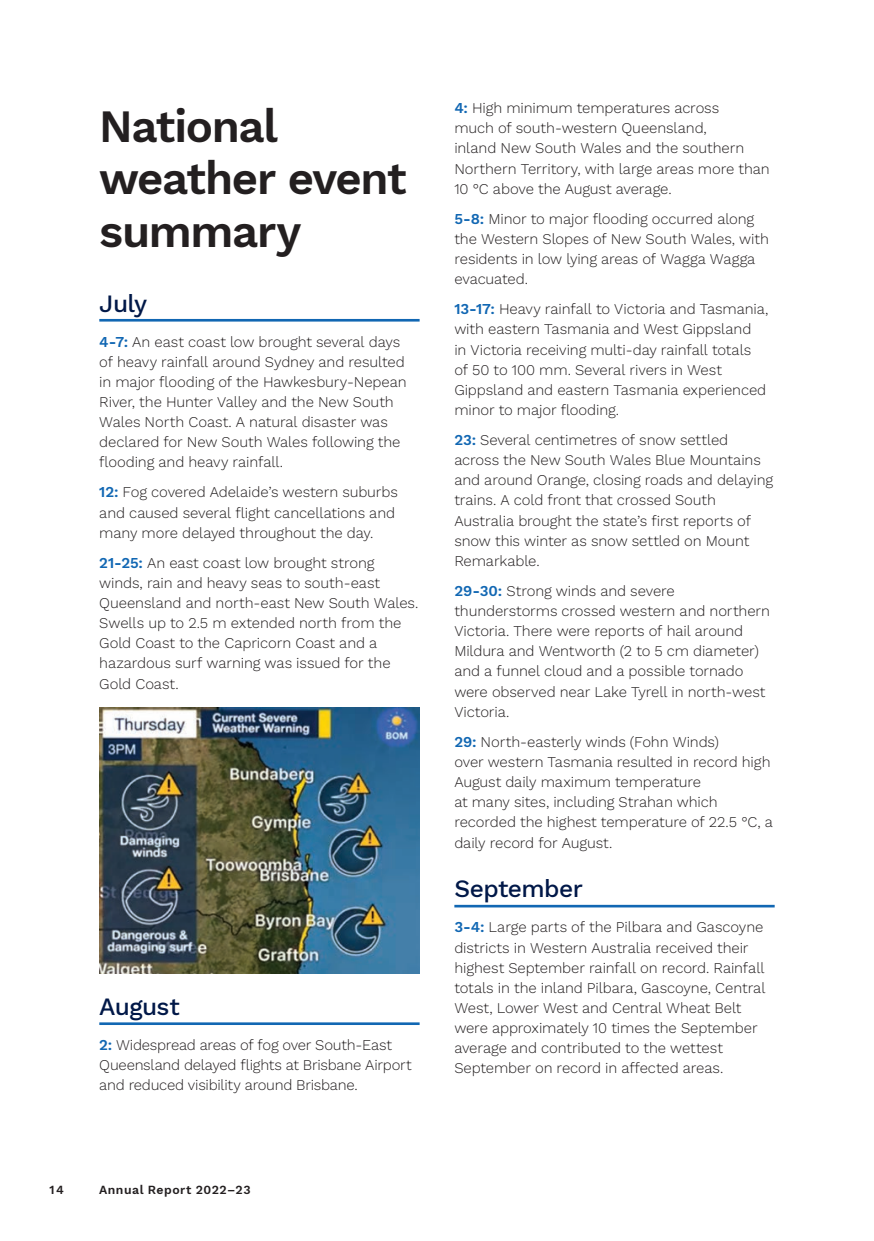
<style>
.page{position:relative;width:874px;height:1241px;background:#fff}
.page>*{position:absolute;margin:0;border:0;box-sizing:border-box;transform-origin:0 0}
.t1{font:600 45.5px/52.5px "Work Sans";letter-spacing:-.03em;color:#231f20}
.Month_H2{font:500 24.5px "Work Sans";letter-spacing:-.025em;color:#011848}
.Body_Text{font:300 14.88px/20.1px "Work Sans";letter-spacing:-.01em;color:#231f20}
.t2{font:600 12.25px "Work Sans";letter-spacing:.045em;color:#231f20}
.s1{font-weight:600;color:#1167b3}
</style>
<div class="page">
<hr style="left:454px;top:904px;width:320px;height:3px;background:#1167b3">
<hr style="left:99px;top:319px;width:320px;height:2px;background:#1167b3">
<hr style="left:99px;top:1022px;width:320px;height:2px;background:#1167b3">
<img style="left:99px;top:707px;width:320px;height:266px">
<h1 class="t1" style="left:99px;top:98px;width:309px">National weather event summary</h1>
<p class="Month_H2" style="left:99px;top:284px;width:49px">July</p>
<p class="Body_Text" style="left:99px;top:331px;width:309px"><span class="s1">4-7:</span> An east coast low brought several days of heavy rainfall around Sydney and resulted in major flooding of the Hawkesbury-Nepean River, the Hunter Valley and the New South Wales North Coast. A natural disaster was declared for New South Wales following the flooding and heavy rainfall.</p>
<p class="Body_Text" style="left:99px;top:481px;width:300px"><span class="s1">12:</span> Fog covered Adelaide’s western suburbs and caused several flight cancellations and many more delayed throughout the day.</p>
<p class="Body_Text" style="left:99px;top:552px;width:320px"><span class="s1">21-25:</span> An east coast low brought strong winds, rain and heavy seas to south-east Queensland and north-east New South Wales.<br>Swells up to 2.5 m extended north from the Gold Coast to the Capricorn Coast and a hazardous surf warning was issued for the Gold Coast.</p>
<p class="Month_H2" style="left:99px;top:987px;width:82px">August</p>
<p class="Body_Text" style="left:99px;top:1034px;width:314px"><span class="s1">2:</span> Widespread areas of fog over South-East<br>Queensland delayed flights at Brisbane Airport and reduced visibility around Brisbane.</p>
<p class="t2" style="left:50px;top:1180px;width:16px">14</p>
<p class="t2" style="left:99px;top:1180px;width:153px">Annual Report 2022–23</p>
<p class="Body_Text" style="left:454px;top:97px;width:317px"><span class="s1">4:</span> High minimum temperatures across<br>much of south-western Queensland,<br>inland New South Wales and the southern Northern Territory, with large areas more than 10 °C above the August average.</p>
<p class="Body_Text" style="left:454px;top:208px;width:316px"><span class="s1">5-8:</span> Minor to major flooding occurred along the Western Slopes of New South Wales, with residents in low lying areas of Wagga Wagga evacuated.</p>
<p class="Body_Text" style="left:454px;top:298px;width:315px"><span class="s1">13-17:</span> Heavy rainfall to Victoria and Tasmania, with eastern Tasmania and West Gippsland<br>in Victoria receiving multi-day rainfall totals of 50 to 100 mm. Several rivers in West Gippsland and eastern Tasmania experienced minor to major flooding.</p>
<p class="Body_Text" style="left:454px;top:429px;width:320px"><span class="s1">23:</span> Several centimetres of snow settled across the New South Wales Blue Mountains and around Orange, closing roads and delaying trains. A cold front that crossed South Australia brought the state’s first reports of snow this winter as snow settled on Mount Remarkable.</p>
<p class="Body_Text" style="left:454px;top:580px;width:317px"><span class="s1">29-30:</span> Strong winds and severe thunderstorms crossed western and northern Victoria. There were reports of hail around Mildura and Wentworth (2 to 5 cm diameter) and a funnel cloud and a possible tornado were observed near Lake Tyrell in north-west Victoria.</p>
<p class="Body_Text" style="left:454px;top:731px;width:320px"><span class="s1">29:</span> North-easterly winds (Fohn Winds)<br>over western Tasmania resulted in record high August daily maximum temperature<br>at many sites, including Strahan which recorded the highest temperature of 22.5 °C, a daily record for August.</p>
<p class="Month_H2" style="left:454px;top:870px;width:130px">September</p>
<p class="Body_Text" style="left:454px;top:916px;width:312px"><span class="s1">3-4:</span> Large parts of the Pilbara and Gascoyne districts in Western Australia received their highest September rainfall on record. Rainfall totals in the inland Pilbara, Gascoyne, Central West, Lower West and Central Wheat Belt were approximately 10 times the September average and contributed to the wettest September on record in affected areas.</p>
</div>
